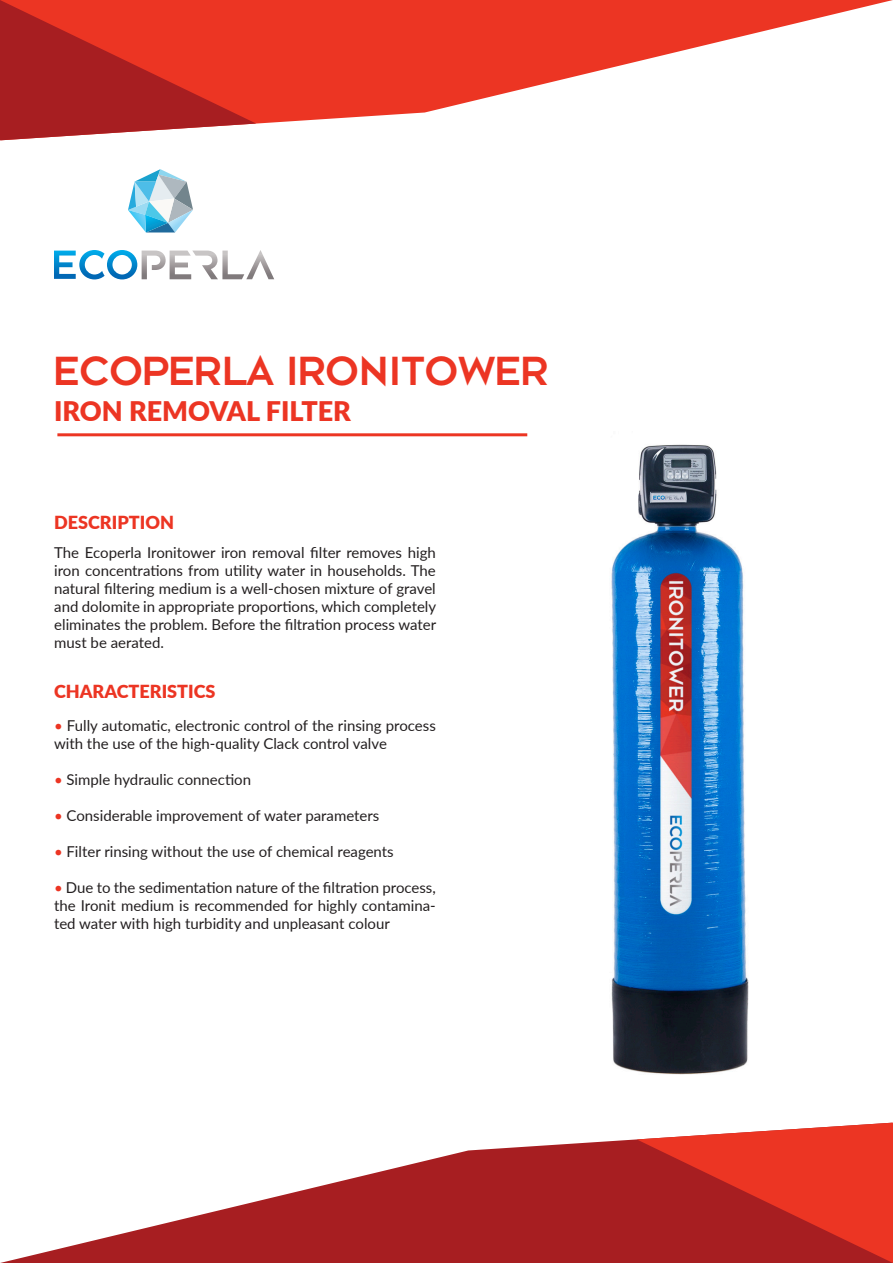
<style>
.page{position:relative;width:893px;height:1263px;background:#fff}
.page>*{position:absolute;margin:0;border:0;box-sizing:border-box;transform-origin:0 0}
.t1{font:45px "Dessau Pro Zukunft";color:#ec3523}
.t2{font:900 27px "Lato";color:#ec3523}
.t3{font:900 18px "Lato";color:#ec3523}
.t4{font:15px/18px "Lato";color:#231f20;text-align:justify}
.s1{font-family:"Dessau Pro"}
.s2{color:#ec3523}
</style>
<div class="page">
<img style="left:611px;top:444px;width:137px;height:631px">
<hr style="left:57px;top:433px;width:470px;height:3px;background:#ec3523">
<svg style="left:128px;top:169px;width:65px;height:63px"></svg>
<svg style="left:54px;top:250px;width:220px;height:29px"></svg>
<svg style="left:256px;top:0;width:637px;height:124px;fill:#ec3523"></svg>
<svg style="left:0;top:0;width:256px;height:140px"></svg>
<svg style="left:0;top:1139px;width:637px;height:124px;fill:#a71e21"></svg>
<svg style="left:637px;top:1123px;width:256px;height:140px"></svg>
<h1 class="t1" style="left:54px;top:347px;width:496px">ECOPERLA <span class="s1">IRONI</span>TOWER</h1>
<h2 class="t2" style="left:54px;top:390px;width:298px">IRON REMOVAL FILTER</h2>
<p class="t3" style="left:54px;top:509px;width:121px">DESCRIPTION</p>
<p class="t4" style="left:54px;top:543px;width:383px">The Ecoperla Ironitower iron removal filter removes high iron concentrations from utility water in households. The natural filtering medium is a well-chosen mixture of gravel and dolomite in appropriate proportions, which completely eliminates the problem. Before the filtration process water must be aerated.</p>
<p class="t3" style="left:54px;top:678px;width:163px">CHARACTERISTICS</p>
<p class="t4" style="left:54px;top:716px;width:383px"><span class="s2">•</span> Fully automatic, electronic control of the rinsing process with the use of the high-quality Clack control valve</p>
<p class="t4" style="left:54px;top:770px;width:199px"><span class="s2">•</span> Simple hydraulic connection</p>
<p class="t4" style="left:54px;top:806px;width:327px"><span class="s2">•</span> Considerable improvement of water parameters</p>
<p class="t4" style="left:54px;top:842px;width:341px"><span class="s2">•</span> Filter rinsing without the use of chemical reagents</p>
<p class="t4" style="left:54px;top:878px;width:383px"><span class="s2">•</span> Due to the sedimentation nature of the filtration process, the Ironit medium is recommended for highly contamina&shy;ted water with high turbidity and unpleasant colour</p>
</div>
